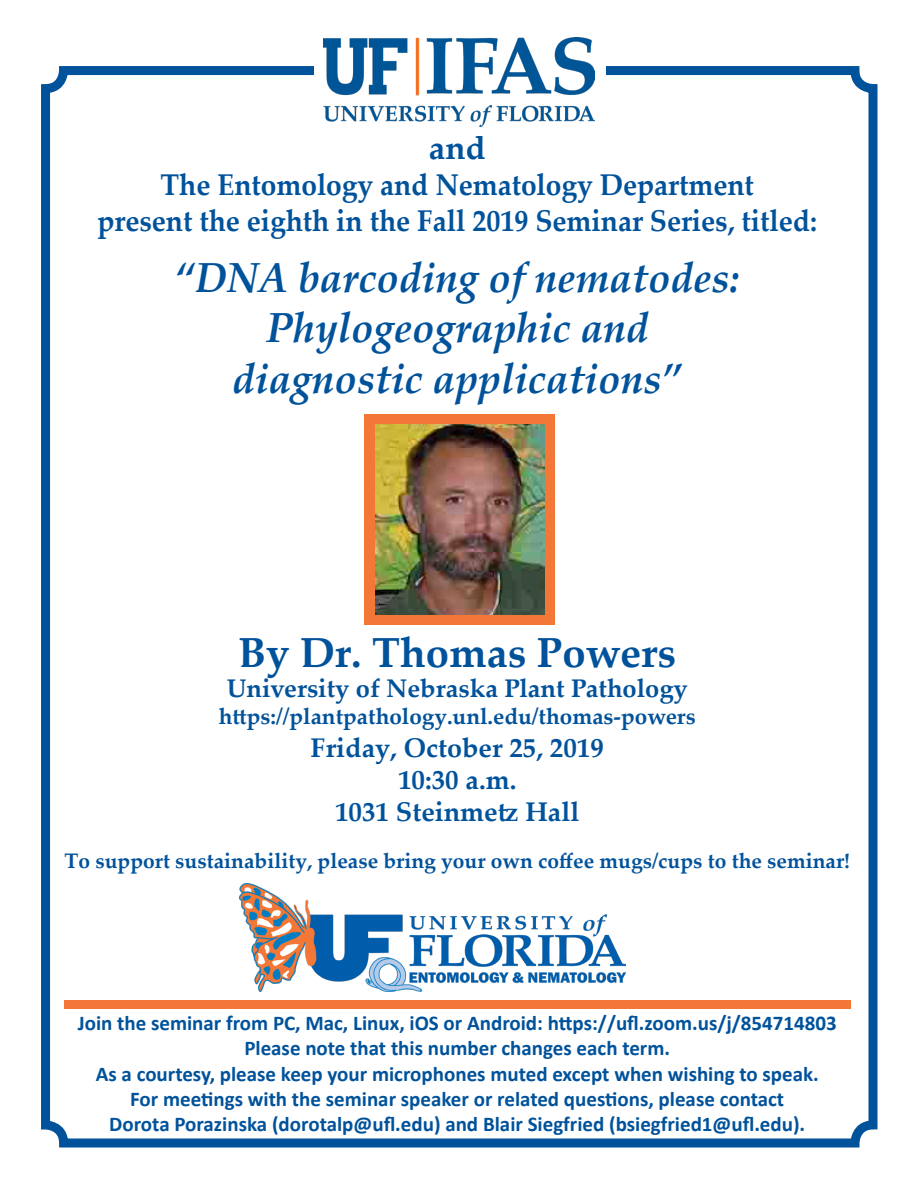
<style>
.page{position:relative;width:918px;height:1188px;background:#fff}
.page>*{position:absolute;margin:0;border:0;box-sizing:border-box;transform-origin:0 0}
.t1{font:italic 700 42px "Palatino Linotype";color:#00529b}
.t2{font:700 42px "Palatino Linotype";color:#00529b}
.t3{font:700 33px "Palatino Linotype";color:#00529b}
.t4{font:700 30px "Palatino Linotype";letter-spacing:-.005em;color:#00529b;scale:.94 1}
.t5{font:700 27px/32.4px "Palatino Linotype";color:#00529b;text-align:center}
.t6{font:700 25.5px "Palatino Linotype";color:#00529b}
.t7{font:700 22.5px "Palatino Linotype";color:#00529b}
.t8{font:700 21px "Calibri";color:#00529b}
.t9{font:700 21px "Palatino Linotype";color:#00529b}
</style>
<div class="page">
<div style="left:41px;top:66px;width:837px;height:1082px;border:9px solid #00529b;border-radius:18px"></div>
<div style="left:314px;top:30px;width:291px;height:106px;background:#fff"></div>
<img style="left:323px;top:37px;width:271px;height:90px">
<img style="left:240px;top:884px;width:385px;height:108px">
<div style="left:65px;top:1000px;width:786px;height:9px;background:#f37736"></div>
<div style="left:365px;top:414px;width:190px;height:211px;background:#f37736"></div>
<img style="left:376px;top:425px;width:168px;height:189px">
<p class="t3" style="left:429px;top:124px;width:58px">and</p>
<p class="t4" style="left:161px;top:163px;width:633px">The Entomology and Nematology Department</p>
<p class="t4" style="left:97px;top:199px;width:767px">present the eighth in the Fall 2019 Seminar Series, titled:</p>
<p class="t1" style="left:175px;top:248px;width:567px">“DNA barcoding of nematodes:</p>
<p class="t1" style="left:266px;top:298px;width:385px">Phylogeographic and</p>
<p class="t1" style="left:233px;top:349px;width:451px">diagnostic applications”</p>
<p class="t2" style="left:238px;top:622px;width:439px">By Dr. Thomas Powers</p>
<p class="t6" style="left:227px;top:670px;width:463px">University of Nebraska Plant Pathology</p>
<p class="t7" style="left:219px;top:701px;width:478px">https://plantpathology.unl.edu/thomas-powers</p>
<p class="t5" style="left:311px;top:730px;width:295px">Friday, October 25, 2019<br>10:30 a.m.</p>
<p class="t5" style="left:335px;top:795px;width:246px">1031 Steinmetz Hall</p>
<p class="t9" style="left:64px;top:846px;width:787px">To support sustainability, please bring your own coffee mugs/cups to the seminar!</p>
<p class="t8" style="left:78px;top:1008px;width:761px">Join the seminar from PC, Mac, Linux, iOS or Android: https://ufl.zoom.us/j/854714803</p>
<p class="t8" style="left:244px;top:1034px;width:427px">Please note that this number changes each term.</p>
<p class="t8" style="left:96px;top:1059px;width:725px">As a courtesy, please keep your microphones muted except when wishing to speak.</p>
<p class="t8" style="left:130px;top:1084px;width:656px">For meetings with the seminar speaker or related questions, please contact</p>
<p class="t8" style="left:109px;top:1109px;width:698px">Dorota Porazinska (dorotalp@ufl.edu) and Blair Siegfried (bsiegfried1@ufl.edu).</p>
</div>
